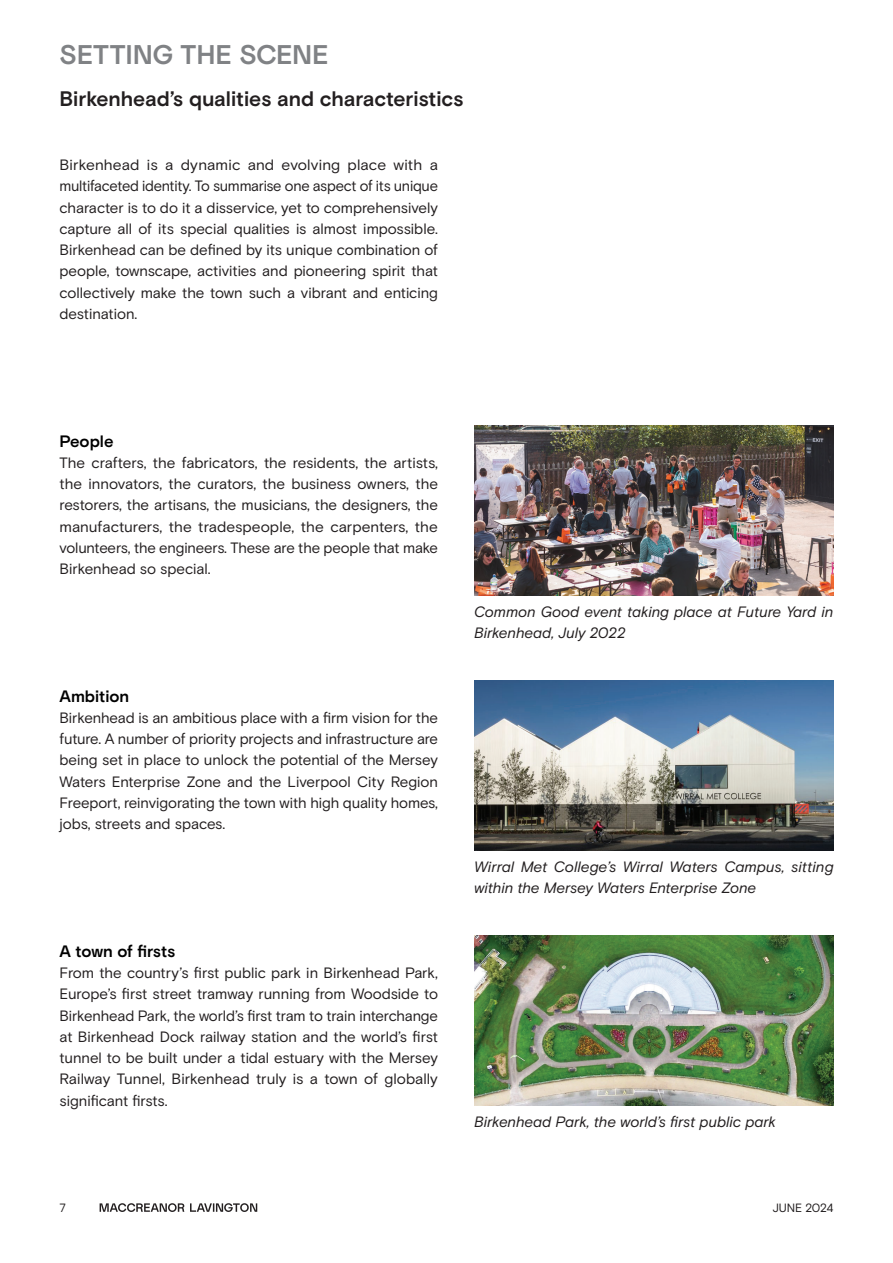
<style>
.page{position:relative;width:893px;height:1263px;background:#fff}
.page>*{position:absolute;margin:0;border:0;box-sizing:border-box;transform-origin:0 0}
.t1{font:600 27px "ML Basis";letter-spacing:-.01em;color:#808285}
.t2{font:600 21px "ML Basis";letter-spacing:-.005em;color:#231f20}
.t3{font:600 16.5px "ML Basis";color:#000}
.t4{font:15px/21.3px "Basis Grotesque";letter-spacing:-.005em;color:#231f20;text-align:justify}
.t5{font:italic 15px/21.3px "Basis Grotesque";color:#231f20}
.t6{font:12px "Basis Grotesque";letter-spacing:-.015em;color:#231f20}
</style>
<div class="page">
<img style="left:474px;top:425px;width:359px;height:170px">
<img style="left:474px;top:935px;width:359px;height:170px">
<img style="left:474px;top:680px;width:359px;height:170px">
<svg style="left:190px;top:1203px;width:67px;height:9px"></svg>
<svg style="left:100px;top:1203px;width:84px;height:9px"></svg>
<h1 class="t1" style="left:60px;top:39px;width:271px">SETTING THE SCENE</h1>
<h2 class="t2" style="left:60px;top:87px;width:405px">Birkenhead’s qualities and characteristics</h2>
<p class="t4" style="left:60px;top:154px;width:380px">Birkenhead is a dynamic and evolving place with a multifaceted identity. To summarise one aspect of its unique character is to do it a disservice, yet to comprehensively capture all of its special qualities is almost impossible.<br>Birkenhead can be defined by its unique combination of people, townscape, activities and pioneering spirit that collectively make the town such a vibrant and enticing destination.</p>
<p class="t3" style="left:60px;top:431px;width:56px">People</p>
<p class="t4" style="left:60px;top:452px;width:380px">The crafters, the fabricators, the residents, the artists, the innovators, the curators, the business owners, the restorers, the artisans, the musicians, the designers, the manufacturers, the tradespeople, the carpenters, the volunteers, the engineers. These are the people that make Birkenhead so special.</p>
<p class="t3" style="left:60px;top:686px;width:71px">Ambition</p>
<p class="t4" style="left:60px;top:707px;width:380px">Birkenhead is an ambitious place with a firm vision for the future. A number of priority projects and infrastructure are being set in place to unlock the potential of the Mersey Waters Enterprise Zone and the Liverpool City Region Freeport, reinvigorating the town with high quality homes, jobs, streets and spaces.</p>
<p class="t3" style="left:60px;top:941px;width:117px">A town of firsts</p>
<p class="t4" style="left:60px;top:962px;width:380px">From the country’s first public park in Birkenhead Park, Europe’s first street tramway running from Woodside to Birkenhead Park, the world’s first tram to train interchange at Birkenhead Dock railway station and the world’s first tunnel to be built under a tidal estuary with the Mersey Railway Tunnel, Birkenhead truly is a town of globally significant firsts.</p>
<p class="t5" style="left:474px;top:601px;width:361px">Common Good event taking place at Future Yard in<br>Birkenhead, July 2022</p>
<p class="t5" style="left:474px;top:856px;width:361px">Wirral Met College’s Wirral Waters Campus, sitting within the Mersey Waters Enterprise Zone</p>
<p class="t5" style="left:474px;top:1111px;width:303px">Birkenhead Park, the world’s first public park</p>
<p class="t6" style="left:60px;top:1201px;width:8px">7</p>
<p class="t6" style="left:772px;top:1201px;width:63px">JUNE 2024</p>
</div>
